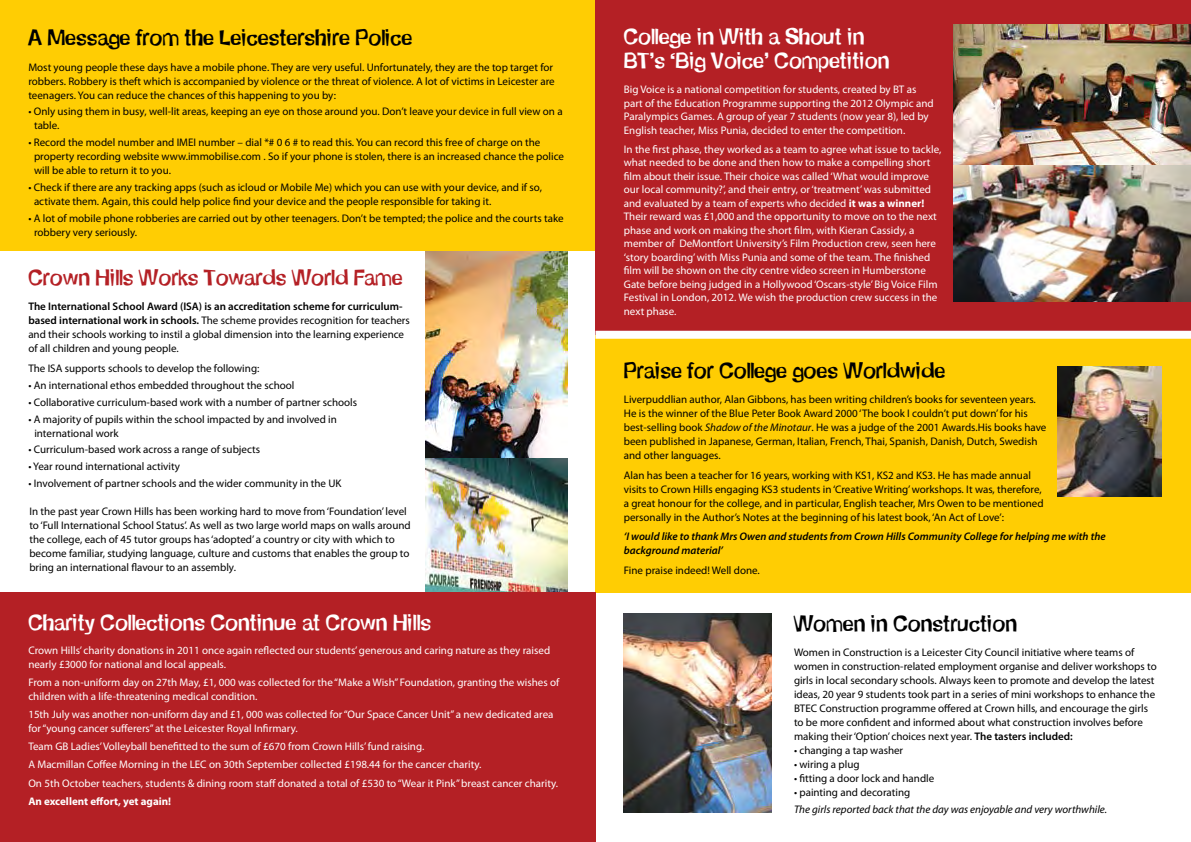
<style>
.page{position:relative;width:1191px;height:842px;background:#fff}
.page>*{position:absolute;margin:0;border:0;box-sizing:border-box;transform-origin:0 0}
.t1{font:21px/24px "Schmelvetica";color:#fff}
.t2{font:21px "Schmelvetica";color:#000}
.t3{font:21px "Schmelvetica";color:#b42025}
.t4{font:11px/14px "Myriad Pro";color:#000}
.t5{font:11px/13.5px "Myriad Pro";color:#fff}
.t6{font:italic 600 11px/14px "Myriad Pro";color:#000}
.t7{font:italic 11px "Myriad Pro";color:#000}
.t8{font:700 11px "Myriad Pro";color:#fff}
.s1{font-weight:600}
.s2{font-weight:700}
.s3{font-style:italic}
</style>
<div class="page">
<img style="left:425px;top:251px;width:142px;height:208px">
<img style="left:425px;top:459px;width:142px;height:133px">
<div style="left:0;top:0;width:595px;height:251px;background:#ffcd03"></div>
<div style="left:595px;top:331px;width:596px;height:261px;background:#ffcd03"></div>
<div style="left:595px;top:0;width:596px;height:334px;background:#b42025"></div>
<div style="left:0;top:592px;width:595px;height:250px;background:#b42025"></div>
<div style="left:595px;top:331px;width:596px;height:8px;background:#fff"></div>
<img style="left:953px;top:24px;width:238px;height:141px">
<img style="left:953px;top:165px;width:238px;height:137px">
<img style="left:1057px;top:367px;width:104px;height:130px">
<img style="left:624px;top:614px;width:147px;height:199px">
<h1 class="t2" style="left:28px;top:23px;width:386px">A Message from the Leicestershire Police</h1>
<p class="t4" style="left:28px;top:60px;width:528px">Most young people these days have a mobile phone. They are very useful. Unfortunately, they are the top target for robbers. Robbery is theft which is accompanied by violence or the threat of violence. A lot of victims in Leicester are teenagers. You can reduce the chances of this happening to you by:</p>
<p class="t4" style="left:34px;top:105px;width:530px;text-indent:-6px">• Only using them in busy, well-lit areas, keeping an eye on those around you. Don’t leave your device in full view on a table.</p>
<p class="t4" style="left:34px;top:135px;width:531px;text-indent:-6px">• Record the model number and IMEI number – dial *# 0 6 # to read this. You can record this free of charge on the property recording website www.immobilise.com . So if your phone is stolen, there is an increased chance the police will be able to return it to you.</p>
<p class="t4" style="left:34px;top:180px;width:509px;text-indent:-6px">• Check if there are any tracking apps (such as icloud or Mobile Me) which you can use with your device, and if so, activate them. Again, this could help police find your device and the people responsible for taking it.</p>
<p class="t4" style="left:34px;top:211px;width:531px;text-indent:-6px">• A lot of mobile phone robberies are carried out by other teenagers. Don’t be tempted; the police and the courts take robbery very seriously.</p>
<h1 class="t3" style="left:28px;top:263px;width:376px">Crown Hills Works Towards World Fame</h1>
<p class="t4" style="left:28px;top:300px;width:383px"><span class="s1">The International School Award (ISA) is an accreditation scheme for curriculum&shy;based international work in schools.</span> The scheme provides recognition for teachers and their schools working to instil a global dimension into the learning experience of all children and young people.</p>
<p class="t4" style="left:28px;top:361px;width:232px">The ISA supports schools to develop the following:</p>
<p class="t4" style="left:28px;top:378px;width:268px">• An international ethos embedded throughout the school</p>
<p class="t4" style="left:28px;top:395px;width:330px">• Collaborative curriculum-based work with a number of partner schools</p>
<p class="t4" style="left:34px;top:412px;width:304px;text-indent:-6px">• A majority of pupils within the school impacted by and involved in international work</p>
<p class="t4" style="left:28px;top:443px;width:233px">• Curriculum-based work across a range of subjects</p>
<p class="t4" style="left:28px;top:459px;width:153px">• Year round international activity</p>
<p class="t4" style="left:28px;top:476px;width:315px">• Involvement of partner schools and the wider community in the UK</p>
<p class="t4" style="left:29px;top:504px;width:383px">In the past year Crown Hills has been working hard to move from ‘Foundation’ level to ‘Full International School Status’. As well as two large world maps on walls around the college, each of 45 tutor groups has ‘adopted’ a country or city with which to become familiar, studying language, culture and customs that enables the group to bring an international flavour to an assembly.</p>
<h1 class="t1" style="left:28px;top:610px;width:404px">Charity Collections Continue at Crown Hills</h1>
<p class="t5" style="left:28px;top:644px;width:523px">Crown Hills’ charity donations in 2011 once again reflected our students’ generous and caring nature as they raised nearly £3000 for national and local appeals.</p>
<p class="t5" style="left:28px;top:676px;width:532px">From a non-uniform day on 27th May, £1, 000 was collected for the “Make a Wish” Foundation, granting the wishes of children with a life-threatening medical condition.</p>
<p class="t5" style="left:28px;top:707px;width:526px">15th July was another non-uniform day and £1, 000 was collected for “Our Space Cancer Unit” a new dedicated area for “young cancer sufferers” at the Leicester Royal Infirmary.</p>
<p class="t5" style="left:28px;top:737px;width:531px;line-height:18.3px">Team GB Ladies’ Volleyball benefitted to the sum of £670 from Crown Hills’ fund raising.<br>A Macmillan Coffee Morning in the LEC on 30th September collected £198.44 for the cancer charity.<br>On 5th October teachers, students &amp; dining room staff donated a total of £530 to “Wear it Pink” breast cancer charity.</p>
<p class="t8" style="left:28px;top:794px;width:144px">An excellent effort, yet again!</p>
<h1 class="t1" style="left:624px;top:25px;width:267px">College in With a Shout in<br>BT’s ‘Big Voice’ Competition</h1>
<p class="t5" style="left:624px;top:82px;width:311px">Big Voice is a national competition for students, created by BT as part of the Education Programme supporting the 2012 Olympic and Paralympics Games. A group of year 7 students (now year 8), led by English teacher, Miss Punia, decided to enter the competition.</p>
<p class="t5" style="left:624px;top:142px;width:319px">In the first phase, they worked as a team to agree what issue to tackle, what needed to be done and then how to make a compelling short film about their issue. Their choice was called ‘What would improve our local community?’, and their entry, or ‘treatment’ was submitted and evaluated by a team of experts who decided <span class="s2">it was a winner!<br></span>Their reward was £1,000 and the opportunity to move on to the next phase and work on making the short film, with Kieran Cassidy, a member of DeMontfort University’s Film Production crew, seen here ‘story boarding’ with Miss Punia and some of the team. The finished film will be shown on the city centre video screen in Humberstone Gate before being judged in a Hollywood ‘Oscars-style’ Big Voice Film Festival in London, 2012. We wish the production crew success in the next phase.</p>
<h1 class="t2" style="left:624px;top:355px;width:323px">Praise for College goes Worldwide</h1>
<p class="t4" style="left:624px;top:392px;width:424px">Liverpuddlian author, Alan Gibbons, has been writing children’s books for seventeen years.<br>He is the winner of the Blue Peter Book Award 2000 ‘The book I couldn’t put down’ for his best-selling book <span class="s3">Shadow of the Minotaur</span>. He was a judge of the 2001 Awards.His books have been published in Japanese, German, Italian, French, Thai, Spanish, Danish, Dutch, Swedish and other languages.</p>
<p class="t4" style="left:624px;top:468px;width:421px">Alan has been a teacher for 16 years, working with KS1, KS2 and KS3. He has made annual visits to Crown Hills engaging KS3 students in ‘Creative Writing’ workshops. It was, therefore, a great honour for the college, and in particular, English teacher, Mrs Owen to be mentioned personally in the Author’s Notes at the beginning of his latest book, ‘An Act of Love’:</p>
<p class="t6" style="left:624px;top:529px;width:483px">‘I would like to thank Mrs Owen and students from Crown Hills Community College for helping me with the background material’</p>
<p class="t4" style="left:624px;top:563px;width:138px">Fine praise indeed! Well done.</p>
<h1 class="t2" style="left:794px;top:608px;width:225px">Women in Construction</h1>
<p class="t4" style="left:794px;top:645px;width:364px">Women in Construction is a Leicester City Council initiative where teams of women in construction-related employment organise and deliver workshops to girls in local secondary schools. Always keen to promote and develop the latest ideas, 20 year 9 students took part in a series of mini workshops to enhance the BTEC Construction programme offered at Crown hills, and encourage the girls to be more confident and informed about what construction involves before making their ‘Option’ choices next year. <span class="s1">The tasters included:</span></p>
<p class="t4" style="left:794px;top:743px;width:111px">• changing a tap washer</p>
<p class="t4" style="left:794px;top:757px;width:67px">• wiring a plug</p>
<p class="t4" style="left:794px;top:771px;width:142px">• fitting a door lock and handle</p>
<p class="t4" style="left:794px;top:785px;width:118px">• painting and decorating</p>
<p class="t7" style="left:794px;top:802px;width:315px">The girls reported back that the day was enjoyable and very worthwhile.</p>
</div>
